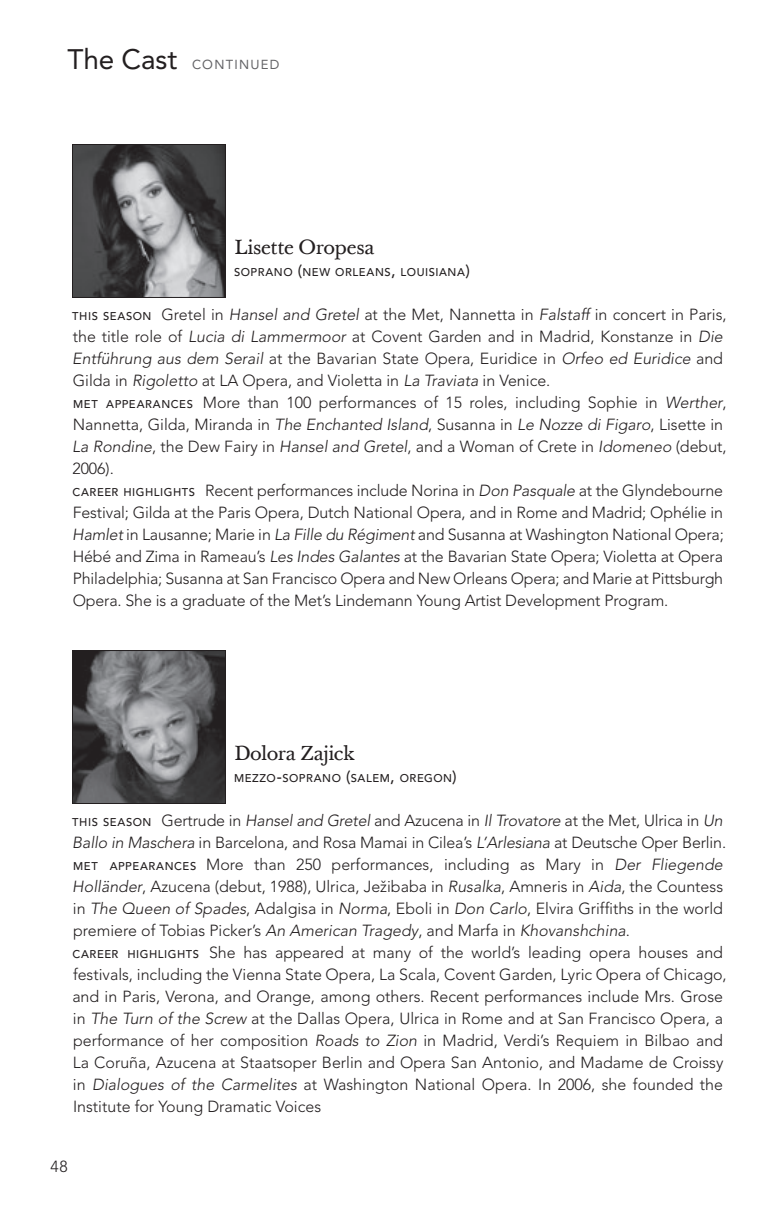
<style>
.page{position:relative;width:774px;height:1224px;background:#fff}
.page>*{position:absolute;margin:0;border:0;box-sizing:border-box;transform-origin:0 0}
.t1{font:20px "Baskerville Ten";letter-spacing:-.015em;color:#231f20}
.t2{font:300 16px/22px "Avenir";color:#231f20}
.t3{font:13px "Avenir";letter-spacing:.095em;color:#636366}
.t4{font:500 11.2px "Avenir";letter-spacing:.05em;color:#231f20}
.s1{font-size:28px;color:#231f20}
.s2{font-size:16px}
.s3{font-weight:500;font-size:11.2px}
.s4{font-style:italic}
</style>
<div class="page">
<img style="left:74px;top:146px;width:150px;height:150px">
<div style="left:72px;top:144px;width:154px;height:154px;border:1px solid #231f20"></div>
<img style="left:74px;top:652px;width:150px;height:150px">
<div style="left:72px;top:650px;width:154px;height:154px;border:1px solid #231f20"></div>
<p class="t3" style="left:68px;top:57px;width:213px"><span class="s1">The Cast</span> CONTINUED</p>
<p class="t1" style="left:234px;top:235px;width:142px">Lisette Oropesa</p>
<p class="t4" style="left:234px;top:266px;width:238px">SOPRANO <span class="s2">(</span>NEW ORLEANS<span class="s2">,</span> LOUISIANA<span class="s2">)</span></p>
<p class="t2" style="left:72px;top:304px;width:656px"><span class="s3">THIS SEASON</span> Gretel in <span class="s4">Hansel and Gretel</span> at the Met, Nannetta in <span class="s4">Falstaff</span> in concert in Paris, the title role of <span class="s4">Lucia di Lammermoor</span> at Covent Garden and in Madrid, Konstanze in <span class="s4">Die Entführung aus dem Serail</span> at the Bavarian State Opera, Euridice in <span class="s4">Orfeo ed Euridice</span> and Gilda in <span class="s4">Rigoletto</span> at LA Opera, and Violetta in <span class="s4">La Traviata</span> in Venice.<br><span class="s3">MET APPEARANCES</span> More than 100 performances of 15 roles, including Sophie in <span class="s4">Werther</span>, Nannetta, Gilda, Miranda in <span class="s4">The Enchanted Island</span>, Susanna in <span class="s4">Le Nozze di Figaro</span>, Lisette in <span class="s4">La Rondine</span>, the Dew Fairy in <span class="s4">Hansel and Gretel</span>, and a Woman of Crete in <span class="s4">Idomeneo</span> (debut, 2006).<br><span class="s3">CAREER HIGHLIGHTS</span> Recent performances include Norina in <span class="s4">Don Pasquale</span> at the Glyndebourne Festival; Gilda at the Paris Opera, Dutch National Opera, and in Rome and Madrid; Ophélie in <span class="s4">Hamlet</span> in Lausanne; Marie in <span class="s4">La Fille du Régiment</span> and Susanna at Washington National Opera; Hébé and Zima in Rameau’s <span class="s4">Les Indes Galantes</span> at the Bavarian State Opera; Violetta at Opera Philadelphia; Susanna at San Francisco Opera and New Orleans Opera; and Marie at Pittsburgh Opera. She is a graduate of the Met’s Lindemann Young Artist Development Program.</p>
<p class="t1" style="left:234px;top:741px;width:122px">Dolora Zajick</p>
<p class="t4" style="left:234px;top:772px;width:224px">MEZZO<span class="s2">-</span>SOPRANO <span class="s2">(</span>SALEM<span class="s2">,</span> OREGON<span class="s2">)</span></p>
<p class="t2" style="left:72px;top:810px;width:656px"><span class="s3">THIS SEASON</span> Gertrude in <span class="s4">Hansel and Gretel</span> and Azucena in <span class="s4">Il Trovatore</span> at the Met, Ulrica in <span class="s4">Un Ballo in Maschera</span> in Barcelona, and Rosa Mamai in Cilea’s <span class="s4">L’Arlesiana</span> at Deutsche Oper Berlin.<br><span class="s3">MET APPEARANCES</span> More than 250 performances, including as Mary in <span class="s4">Der Fliegende Holländer</span>, Azucena (debut, 1988), Ulrica, Ježibaba in <span class="s4">Rusalka</span>, Amneris in <span class="s4">Aida</span>, the Countess in <span class="s4">The Queen of Spades</span>, Adalgisa in <span class="s4">Norma</span>, Eboli in <span class="s4">Don Carlo</span>, Elvira Griffiths in the world premiere of Tobias Picker’s <span class="s4">An American Tragedy</span>, and Marfa in <span class="s4">Khovanshchina</span>.<br><span class="s3">CAREER HIGHLIGHTS</span> She has appeared at many of the world’s leading opera houses and festivals, including the Vienna State Opera, La Scala, Covent Garden, Lyric Opera of Chicago, and in Paris, Verona, and Orange, among others. Recent performances include Mrs. Grose in <span class="s4">The Turn of the Screw</span> at the Dallas Opera, Ulrica in Rome and at San Francisco Opera, a performance of her composition <span class="s4">Roads to Zion</span> in Madrid, Verdi’s Requiem in Bilbao and La Coruña, Azucena at Staatsoper Berlin and Opera San Antonio, and Madame de Croissy in <span class="s4">Dialogues of the Carmelites</span> at Washington National Opera. In 2006, she founded the Institute for Young Dramatic Voices</p>
<p class="t2" style="left:51px;top:1156px;width:19px">48</p>
</div>
